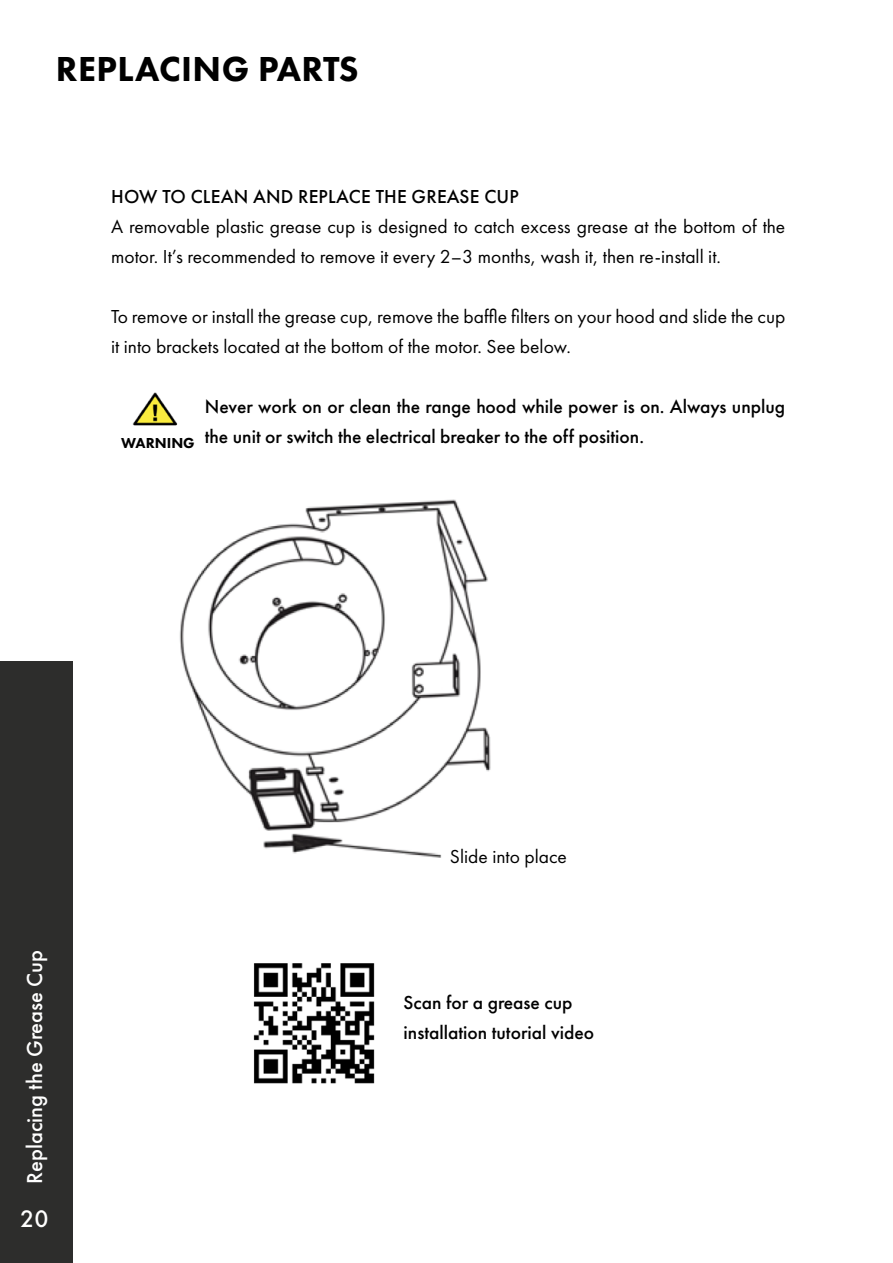
<style>
.page{position:relative;width:893px;height:1263px;background:#fff}
.page>*{position:absolute;margin:0;border:0;box-sizing:border-box;transform-origin:0 0}
.t1{font:800 36px "Futura PT";letter-spacing:.01em;color:#000}
.t2{font:500 24.75px "Futura PT";color:#fff}
.t3{font:500 22.5px "Futura PT";color:#fff}
.t4{font:19.5px/30px "Futura PT";color:#000}
.t5{font:500 19.5px/30px "Futura PT";color:#000}
.t6{font:800 15px "Futura PT";color:#000}
</style>
<div class="page">
<div style="left:0;top:661px;width:73px;height:602px;background:#2d2d2c"></div>
<img style="left:132px;top:392px;width:46px;height:34px">
<img style="left:179px;top:499px;width:312px;height:359px">
<div style="left:450px;top:828px;width:292px;height:55px;background:#fff"></div>
<img style="left:253px;top:963px;width:122px;height:121px">
<h1 class="t1" style="left:56px;top:47px;width:304px">REPLACING PARTS</h1>
<p class="t5" style="left:111px;top:182px;width:409px">HOW TO CLEAN AND REPLACE THE GREASE CUP</p>
<p class="t4" style="left:111px;top:212px;width:676px">A removable plastic grease cup is designed to catch excess grease at the bottom of the motor. It’s recommended to remove it every 2–3 months, wash it, then re-install it.</p>
<p class="t4" style="left:111px;top:302px;width:676px">To remove or install the grease cup, remove the baffle filters on your hood and slide the cup it into brackets located at the bottom of the motor. See below.</p>
<p class="t6" style="left:121px;top:433px;width:75px">WARNING</p>
<p class="t5" style="left:205px;top:392px;width:582px">Never work on or clean the range hood while power is on. Always unplug the unit or switch the electrical breaker to the off position.</p>
<p class="t3" style="left:21px;top:1184px;width:235px;rotate:-90deg">Replacing the Grease Cup</p>
<p class="t2" style="left:20px;top:1204px;width:30px">20</p>
<p class="t4" style="left:450px;top:841px;width:119px">Slide into place</p>
<p class="t5" style="left:404px;top:987px;width:192px">Scan for a grease cup installation tutorial video</p>
</div>
